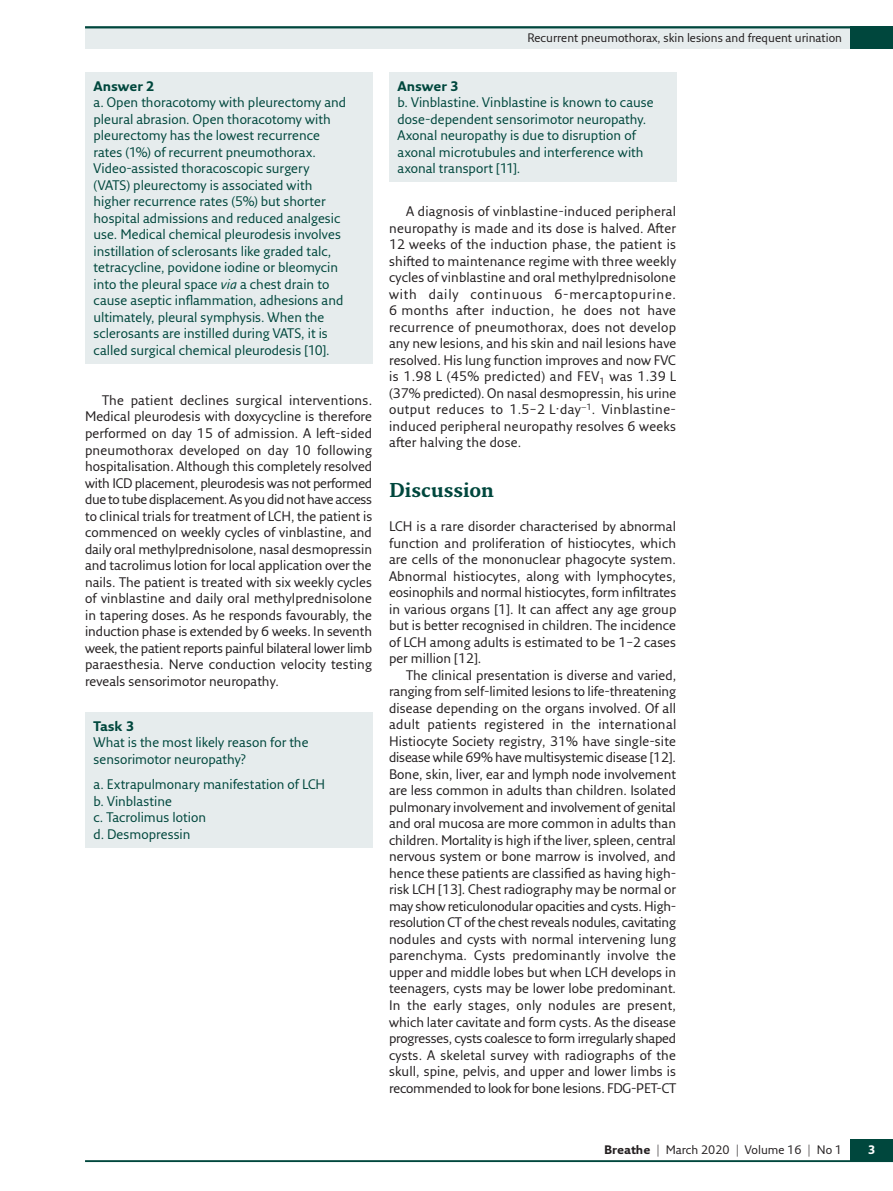
<style>
.page{position:relative;width:893px;height:1191px;background:#fff}
.page>*{position:absolute;margin:0;border:0;box-sizing:border-box;transform-origin:0 0}
.t1{font:700 19.5px "Fresco Std";letter-spacing:-.005em;color:#00473d}
.t2{font:13.5px/16.5px "Fresco Sans Pro";color:#231f20;text-align:justify}
.t3{font:13.5px/16.5px "Fresco Sans Pro";color:#00473d}
.t4{font:700 13.5px "Fresco Sans Pro";letter-spacing:.005em;color:#00473d}
.t5{font:12px "Fresco Sans Pro";color:#231f20}
.t6{font:700 12px "Fresco Sans Pro";color:#fff}
.s1{font-style:italic}
.s2{font-weight:700}
</style>
<div class="page">
<hr style="left:85px;top:1160px;width:808px;height:2px;background:#00473d">
<div style="left:850px;top:1138px;width:43px;height:23px;background:#00473d"></div>
<div style="left:85px;top:26px;width:808px;height:23px;background:#e6eced"></div>
<hr style="left:85px;top:26px;width:808px;height:2px;background:#00473d">
<div style="left:850px;top:26px;width:43px;height:23px;background:#00473d"></div>
<div style="left:85px;top:72px;width:287px;height:291px;background:#e6eced"></div>
<div style="left:85px;top:712px;width:287px;height:135px;background:#e6eced"></div>
<div style="left:389px;top:72px;width:287px;height:110px;background:#e6eced"></div>
<p class="t4" style="left:94px;top:78px;width:62px">Answer 2</p>
<p class="t3" style="left:94px;top:94px;width:254px">a. Open thoracotomy with pleurectomy and pleural abrasion. Open thoracotomy with pleurectomy has the lowest recurrence rates (1%) of recurrent pneumothorax.<br>Video-assisted thoracoscopic surgery (VATS) pleurectomy is associated with higher recurrence rates (5%) but shorter hospital admissions and reduced analgesic use. Medical chemical pleurodesis involves instillation of sclerosants like graded talc, tetracycline, povidone iodine or bleomycin into the pleural space <span class="s1">via</span> a chest drain to cause aseptic inflammation, adhesions and ultimately, pleural symphysis. When the sclerosants are instilled during VATS, it is called surgical chemical pleurodesis [10].</p>
<p class="t2" style="left:85px;top:391px;width:289px;text-indent:17px">The patient declines surgical interventions.<br>Medical pleurodesis with doxycycline is therefore performed on day 15 of admission. A left-sided pneumothorax developed on day 10 following hospitalisation. Although this completely resolved with ICD placement, pleurodesis was not performed due to tube displacement. As you did not have access to clinical trials for treatment of LCH, the patient is commenced on weekly cycles of vinblastine, and daily oral methylprednisolone, nasal desmopressin and tacrolimus lotion for local application over the nails. The patient is treated with six weekly cycles of vinblastine and daily oral methylprednisolone in tapering doses. As he responds favourably, the induction phase is extended by 6 weeks. In seventh week, the patient reports painful bilateral lower limb paraesthesia. Nerve conduction velocity testing reveals sensorimotor neuropathy.</p>
<p class="t4" style="left:94px;top:717px;width:42px">Task 3</p>
<p class="t3" style="left:94px;top:733px;width:217px">What is the most likely reason for the sensorimotor neuropathy?</p>
<p class="t3" style="left:94px;top:775px;width:233px">a. Extrapulmonary manifestation of LCH b. Vinblastine<br>c. Tacrolimus lotion<br>d. Desmopressin</p>
<p class="t5" style="left:527px;top:30px;width:316px">Recurrent pneumothorax, skin lesions and frequent urination</p>
<p class="t4" style="left:398px;top:78px;width:62px">Answer 3</p>
<p class="t3" style="left:398px;top:94px;width:258px">b. Vinblastine. Vinblastine is known to cause dose-dependent sensorimotor neuropathy.<br>Axonal neuropathy is due to disruption of axonal microtubules and interference with axonal transport [11].</p>
<p class="t2" style="left:389px;top:203px;width:289px;text-indent:17px">A diagnosis of vinblastine-induced peripheral neuropathy is made and its dose is halved. After 12 weeks of the induction phase, the patient is shifted to maintenance regime with three weekly cycles of vinblastine and oral methylprednisolone with daily continuous 6-mercaptopurine.<br>6 months after induction, he does not have recurrence of pneumothorax, does not develop any new lesions, and his skin and nail lesions have resolved. His lung function improves and now FVC is 1.98 L (45% predicted) and FEV<sub>1</sub> was 1.39 L (37% predicted). On nasal desmopressin, his urine output reduces to 1.5–2 L·day−<sup>1</sup>. Vinblastine&shy;induced peripheral neuropathy resolves 6 weeks after halving the dose.</p>
<h1 class="t1" style="left:389px;top:477px;width:106px">Discussion</h1>
<p class="t2" style="left:389px;top:518px;width:289px">LCH is a rare disorder characterised by abnormal function and proliferation of histiocytes, which are cells of the mononuclear phagocyte system.<br>Abnormal histiocytes, along with lymphocytes, eosinophils and normal histiocytes, form infiltrates in various organs [1]. It can affect any age group but is better recognised in children. The incidence of LCH among adults is estimated to be 1–2 cases per million [12].</p>
<p class="t2" style="left:389px;top:666px;width:289px;text-indent:17px">The clinical presentation is diverse and varied, ranging from self-limited lesions to life-threatening disease depending on the organs involved. Of all adult patients registered in the international Histiocyte Society registry, 31% have single-site disease while 69% have multisystemic disease [12].<br>Bone, skin, liver, ear and lymph node involvement are less common in adults than children. Isolated pulmonary involvement and involvement of genital and oral mucosa are more common in adults than children. Mortality is high if the liver, spleen, central nervous system or bone marrow is involved, and hence these patients are classified as having high&shy;risk LCH [13]. Chest radiography may be normal or may show reticulonodular opacities and cysts. High&shy;resolution CT of the chest reveals nodules, cavitating nodules and cysts with normal intervening lung parenchyma. Cysts predominantly involve the upper and middle lobes but when LCH develops in teenagers, cysts may be lower lobe predominant.<br>In the early stages, only nodules are present, which later cavitate and form cysts. As the disease progresses, cysts coalesce to form irregularly shaped cysts. A skeletal survey with radiographs of the skull, spine, pelvis, and upper and lower limbs is recommended to look for bone lesions. FDG-PET-CT</p>
<p class="t5" style="left:604px;top:1142px;width:240px"><span class="s2">Breathe</span> | March 2020 | Volume 16 | No 1</p>
<p class="t6" style="left:868px;top:1142px;width:9px">3</p>
</div>
